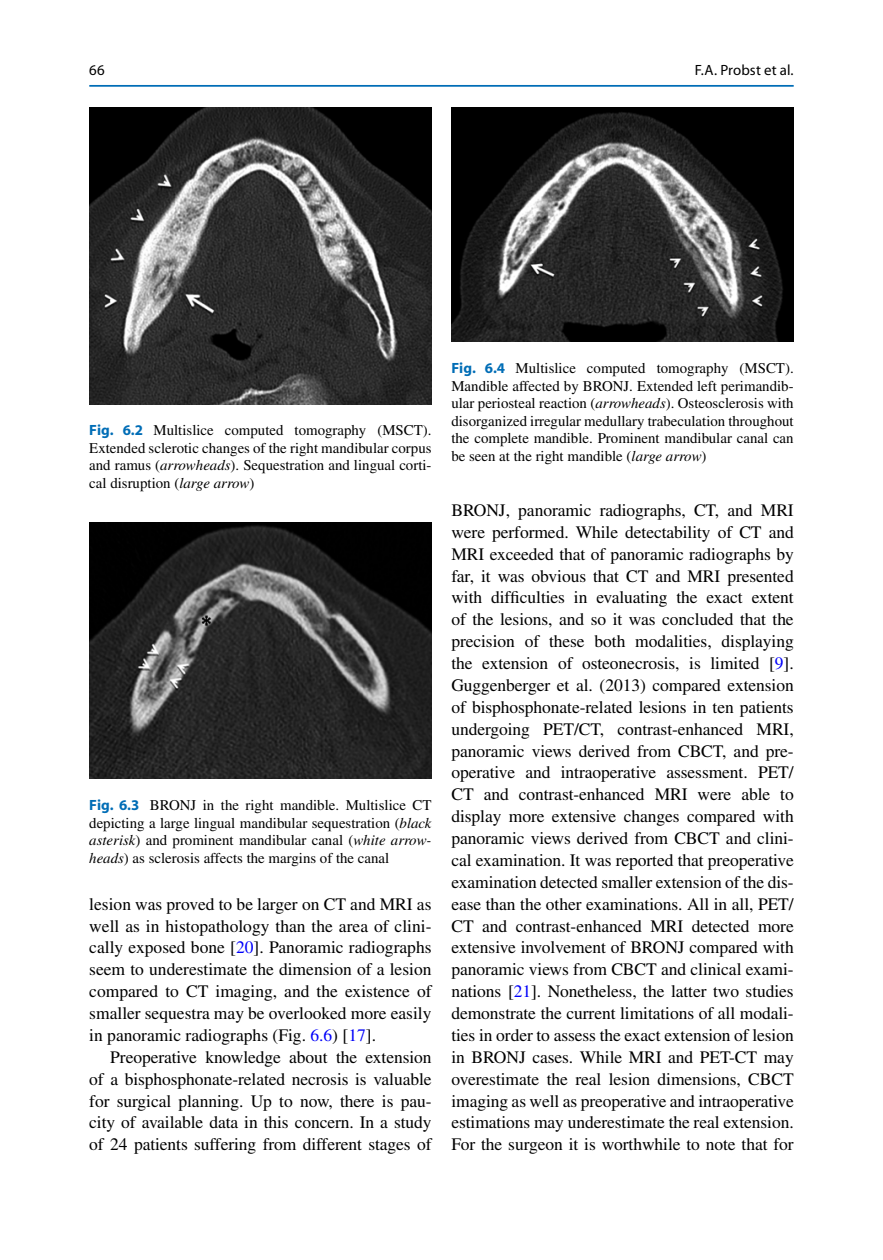
<style>
.page{position:relative;width:883px;height:1260px;background:#fff}
.page>*{position:absolute;margin:0;border:0;box-sizing:border-box;transform-origin:0 0}
.t1{font:17.5px/21.9px "Ffjkbc Times";letter-spacing:-.005em;color:#000;text-align:justify}
.t2{font:14.88px/17.5px "Ffjkbc Times";color:#000;text-align:justify}
.t3{font:14.88px "Wmlgqb Myriad";letter-spacing:.005em;color:#000}
.s1{font-family:"Qrrpvv Myriad";font-weight:700;color:#006db6}
.s2{font-family:"Qwfrrf Times";font-style:italic}
.s3{color:#0000fa}
</style>
<div class="page">
<img style="left:451px;top:107px;width:343px;height:235px">
<img style="left:89px;top:107px;width:343px;height:297px">
<img style="left:89px;top:523px;width:343px;height:256px">
<hr style="left:89px;top:85px;width:705px;height:2px;background:#006db6">
<p class="t3" style="left:89px;top:64px;width:17px">66</p>
<p class="t3" style="left:695px;top:64px;width:100px">F.A. Probst et al.</p>
<p class="t2" style="left:89px;top:423px;width:344px"><span class="s1">Fig. 6.2</span> Multislice computed tomography (MSCT).<br>Extended sclerotic changes of the right mandibular corpus and ramus ( <span class="s2">arrowheads</span> ). Sequestration and lingual corti&shy;cal disruption ( <span class="s2">large arrow</span> )</p>
<p class="t2" style="left:89px;top:798px;width:344px"><span class="s1">Fig. 6.3</span> BRONJ in the right mandible. Multislice CT depicting a large lingual mandibular sequestration ( <span class="s2">black asterisk</span> ) and prominent mandibular canal ( <span class="s2">white arrow&shy;heads</span> ) as sclerosis affects the margins of the canal</p>
<p class="t1" style="left:89px;top:895px;width:344px">lesion was proved to be larger on CT and MRI as well as in histopathology than the area of clini&shy;cally exposed bone [ <span class="s3">20</span> ]. Panoramic radiographs seem to underestimate the dimension of a lesion compared to CT imaging, and the existence of smaller sequestra may be overlooked more easily in panoramic radiographs (Fig. <span class="s3">6.6</span> ) [ <span class="s3">17</span> ].</p>
<p class="t1" style="left:89px;top:1048px;width:344px;text-indent:21px">Preoperative knowledge about the extension of a bisphosphonate-related necrosis is valuable for surgical planning. Up to now, there is pau&shy;city of available data in this concern. In a study of 24 patients suffering from different stages of</p>
<p class="t2" style="left:451px;top:361px;width:344px"><span class="s1">Fig. 6.4</span> Multislice computed tomography (MSCT).<br>Mandible affected by BRONJ. Extended left perimandib&shy;ular periosteal reaction ( <span class="s2">arrowheads</span> ). Osteosclerosis with disorganized irregular medullary trabeculation throughout the complete mandible. Prominent mandibular canal can be seen at the right mandible ( <span class="s2">large arrow</span> )</p>
<p class="t1" style="left:451px;top:501px;width:344px">BRONJ, panoramic radiographs, CT, and MRI were performed. While detectability of CT and MRI exceeded that of panoramic radiographs by far, it was obvious that CT and MRI presented with difficulties in evaluating the exact extent of the lesions, and so it was concluded that the precision of these both modalities, displaying the extension of osteonecrosis, is limited [ <span class="s3">9</span> ].<br>Guggenberger et al. (2013) compared extension of bisphosphonate-related lesions in ten patients undergoing PET/CT, contrast-enhanced MRI, panoramic views derived from CBCT, and pre&shy;operative and intraoperative assessment. PET/ CT and contrast-enhanced MRI were able to display more extensive changes compared with panoramic views derived from CBCT and clini&shy;cal examination. It was reported that preoperative examination detected smaller extension of the dis&shy;ease than the other examinations. All in all, PET/ CT and contrast-enhanced MRI detected more extensive involvement of BRONJ compared with panoramic views from CBCT and clinical exami&shy;nations [ <span class="s3">21</span> ]. Nonetheless, the latter two studies demonstrate the current limitations of all modali&shy;ties in order to assess the exact extension of lesion in BRONJ cases. While MRI and PET-CT may overestimate the real lesion dimensions, CBCT imaging as well as preoperative and intraoperative estimations may underestimate the real extension.<br>For the surgeon it is worthwhile to note that for</p>
</div>
